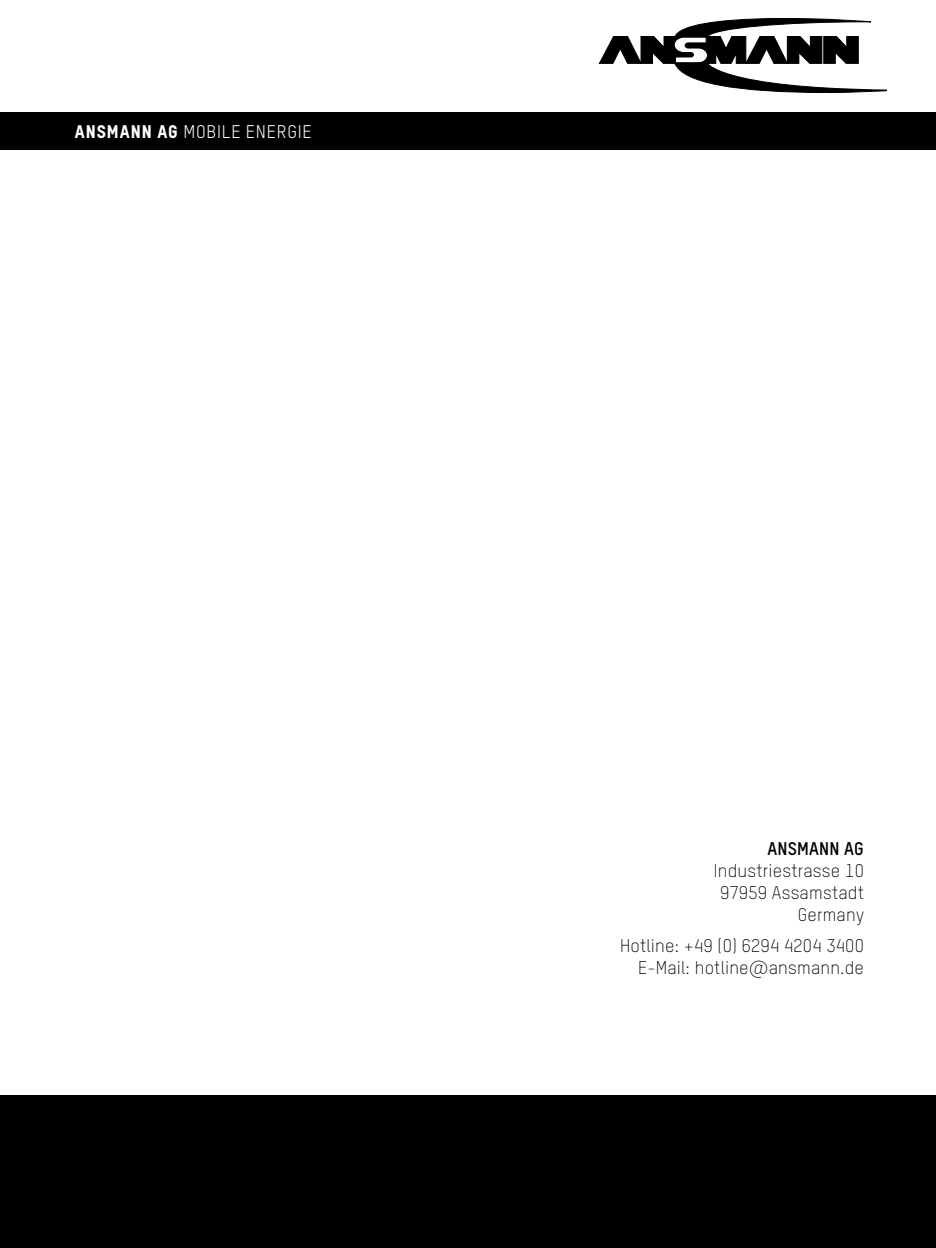
<style>
.page{position:relative;width:936px;height:1248px;background:#fff}
.page>*{position:absolute;margin:0;border:0;box-sizing:border-box;transform-origin:0 0}
.t1{font:300 18px/22px "TSTARPRO";letter-spacing:.01em;color:#000;text-align:right}
.t2{font:18px "TSTARPRO";letter-spacing:.045em;color:#fff}
.t3{font:700 18px "TSTARPRO";letter-spacing:.01em;color:#000}
.s1{font-weight:800}
</style>
<div class="page">
<div style="left:0;top:1094px;width:935px;height:153px;background:#000"></div>
<svg style="left:599px;top:18px;width:287px;height:74px"></svg>
<div style="left:0;top:112px;width:935px;height:38px;background:#000"></div>
<p class="t2" style="left:75px;top:121px;width:238px"><span class="s1">ANSMANN AG</span> MOBILE ENERGIE</p>
<p class="t3" style="left:767px;top:838px;width:98px">ANSMANN AG</p>
<p class="t1" style="left:713px;top:860px;width:152px">Industriestrasse 10<br>97959 Assamstadt<br>Germany</p>
<p class="t1" style="left:620px;top:934px;width:245px">Hotline: +49 (0) 6294 4204 3400<br>E-Mail: hotline@ansmann.de</p>
</div>
